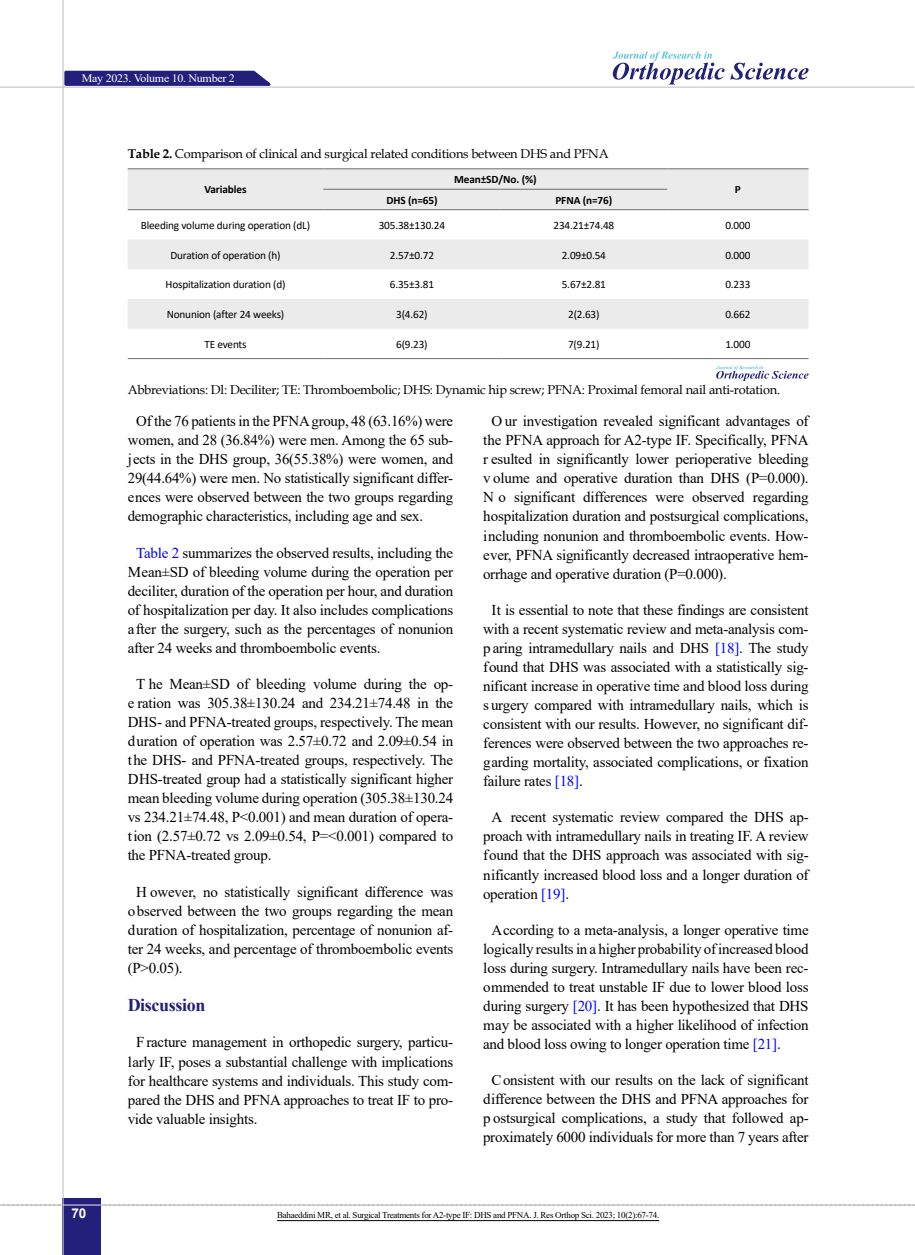
<style>
.page{position:relative;width:915px;height:1255px;background:#fff}
.page>*{position:absolute;margin:0;border:0;box-sizing:border-box;transform-origin:0 0}
.t1{font:700 18px "Times New Roman";letter-spacing:-.02em;color:#22207a}
.t2{font:15px/19px "Times New Roman";letter-spacing:-.015em;color:#000;text-align:justify}
.t3{font:700 13.5px "Arial";color:#fff}
.t4{font:12.75px "Book Antiqua";letter-spacing:-.015em;color:#000}
.t5{font:11.4px "Times New Roman";letter-spacing:-.025em;color:#fff;scale:1.05 1}
.t6{font:11.25px "Calibri";letter-spacing:-.015em;color:#000}
.t7{font:700 11.25px "Calibri";letter-spacing:-.01em;color:#000}
.t8{font:9px "Times New Roman";letter-spacing:-.03em;color:#000}
.s1{font-weight:700}
.s2{color:#00f}
</style>
<div class="page">
<svg style="left:0;top:1204px;width:915px;height:1px"></svg>
<div style="left:63px;top:1198px;width:38px;height:56px;background:#22207a"></div>
<hr style="left:62px;top:0;width:2px;height:1254px;background:#c2c4c6">
<hr style="left:63px;top:1204px;width:38px;height:1px;background:#ebebec">
<svg style="left:63px;top:69px;width:215px;height:18px;background:#504f95"></svg>
<svg style="left:612px;top:51px;width:196px;height:33px"></svg>
<hr style="left:0;top:87px;width:914px;height:1px;background:#c2c4c6">
<svg style="left:128px;top:169px;width:680px;height:160px;fill:#ebebec"></svg>
<hr style="left:128px;top:168px;width:195px;height:1px;background:#6d6e71">
<hr style="left:128px;top:209px;width:195px;height:1px;background:#6d6e71">
<hr style="left:323px;top:168px;width:177px;height:1px;background:#6d6e71">
<hr style="left:500px;top:168px;width:167px;height:1px;background:#6d6e71">
<hr style="left:667px;top:168px;width:141px;height:1px;background:#6d6e71">
<hr style="left:323px;top:189px;width:177px;height:1px;background:#6d6e71">
<hr style="left:500px;top:189px;width:167px;height:1px;background:#6d6e71">
<hr style="left:667px;top:209px;width:141px;height:1px;background:#6d6e71">
<hr style="left:323px;top:209px;width:177px;height:1px;background:#6d6e71">
<hr style="left:500px;top:209px;width:167px;height:1px;background:#6d6e71">
<hr style="left:128px;top:358px;width:195px;height:1px;background:#6d6e71">
<hr style="left:323px;top:358px;width:177px;height:1px;background:#6d6e71">
<hr style="left:500px;top:358px;width:167px;height:1px;background:#6d6e71">
<hr style="left:667px;top:358px;width:141px;height:1px;background:#6d6e71">
<svg style="left:716px;top:366px;width:92px;height:15px"></svg>
<hr style="left:277px;top:1220px;width:382px;height:1px;background:#000">
<p class="t5" style="left:82px;top:70px;width:147px">May 2023. Volume 10. Number 2</p>
<p class="t4" style="left:128px;top:145px;width:482px"><span class="s1">Table 2.</span> Comparison of clinical and surgical related conditions between DHS and PFNA</p>
<p class="t7" style="left:204px;top:182px;width:43px">Variables</p>
<p class="t7" style="left:454px;top:171px;width:84px">Mean±SD/No. (%)</p>
<p class="t7" style="left:386px;top:192px;width:53px">DHS (n=65)</p>
<p class="t7" style="left:555px;top:192px;width:58px">PFNA (n=76)</p>
<p class="t7" style="left:734px;top:182px;width:7px">P</p>
<p class="t6" style="left:141px;top:217px;width:171px">Bleeding volume during operation (dL)</p>
<p class="t6" style="left:378px;top:217px;width:68px">305.38±130.24</p>
<p class="t6" style="left:553px;top:217px;width:62px">234.21±74.48</p>
<p class="t6" style="left:725px;top:217px;width:26px">0.000</p>
<p class="t6" style="left:170px;top:247px;width:112px">Duration of operation (h)</p>
<p class="t6" style="left:390px;top:247px;width:46px">2.57±0.72</p>
<p class="t6" style="left:561px;top:247px;width:46px">2.09±0.54</p>
<p class="t6" style="left:725px;top:247px;width:26px">0.000</p>
<p class="t6" style="left:165px;top:277px;width:121px">Hospitalization duration (d)</p>
<p class="t6" style="left:390px;top:277px;width:46px">6.35±3.81</p>
<p class="t6" style="left:561px;top:277px;width:46px">5.67±2.81</p>
<p class="t6" style="left:725px;top:277px;width:26px">0.233</p>
<p class="t6" style="left:167px;top:306px;width:119px">Nonunion (after 24 weeks)</p>
<p class="t6" style="left:396px;top:306px;width:33px">3(4.62)</p>
<p class="t6" style="left:568px;top:306px;width:33px">2(2.63)</p>
<p class="t6" style="left:725px;top:306px;width:26px">0.662</p>
<p class="t6" style="left:204px;top:336px;width:44px">TE events</p>
<p class="t6" style="left:396px;top:336px;width:33px">6(9.23)</p>
<p class="t6" style="left:568px;top:336px;width:33px">7(9.21)</p>
<p class="t6" style="left:725px;top:336px;width:26px">1.000</p>
<p class="t4" style="left:128px;top:381px;width:653px">Abbreviations: Dl: Deciliter; TE: Thromboembolic; DHS: Dynamic hip screw; PFNA: Proximal femoral nail anti-rotation.</p>
<p class="t3" style="left:71px;top:1203px;width:17px">70</p>
<p class="t2" style="left:128px;top:411px;width:327px;text-indent:9px">Of the 76 patients in the PFNA group, 48 (63.16%) were women, and 28 (36.84%) were men. Among the 65 sub&shy;jects in the DHS group, 36(55.38%) were women, and 29(44.64%) were men. No statistically significant differ&shy;ences were observed between the two groups regarding demographic characteristics, including age and sex.</p>
<p class="t2" style="left:128px;top:542px;width:327px;text-indent:9px"><span class="s2">Table 2</span> summarizes the observed results, including the Mean±SD of bleeding volume during the operation per deciliter, duration of the operation per hour, and duration of hospitalization per day. It also includes complications after the surgery, such as the percentages of nonunion after 24 weeks and thromboembolic events.</p>
<p class="t2" style="left:128px;top:674px;width:327px;text-indent:9px">T he Mean±SD of bleeding volume during the op&shy;e ration was 305.38±130.24 and 234.21±74.48 in the DHS- and PFNA-treated groups, respectively. The mean duration of operation was 2.57±0.72 and 2.09±0.54 in the DHS- and PFNA-treated groups, respectively. The DHS-treated group had a statistically significant higher mean bleeding volume during operation (305.38±130.24 vs 234.21±74.48, P&lt;0.001) and mean duration of opera&shy;tion (2.57±0.72 vs 2.09±0.54, P=&lt;0.001) compared to the PFNA-treated group.</p>
<p class="t2" style="left:128px;top:881px;width:327px;text-indent:9px">H owever, no statistically significant difference was observed between the two groups regarding the mean duration of hospitalization, percentage of nonunion af&shy;ter 24 weeks, and percentage of thromboembolic events (P&gt;0.05).</p>
<p class="t1" style="left:128px;top:992px;width:79px">Discussion</p>
<p class="t2" style="left:128px;top:1032px;width:327px;text-indent:9px">F racture management in orthopedic surgery, particu&shy;larly IF, poses a substantial challenge with implications for healthcare systems and individuals. This study com&shy;pared the DHS and PFNA approaches to treat IF to pro&shy;vide valuable insights.</p>
<p class="t2" style="left:483px;top:411px;width:327px;text-indent:9px">O ur investigation revealed significant advantages of the PFNA approach for A2-type IF. Specifically, PFNA r esulted in significantly lower perioperative bleeding v olume and operative duration than DHS (P=0.000).<br>N o significant differences were observed regarding hospitalization duration and postsurgical complications, including nonunion and thromboembolic events. How&shy;ever, PFNA significantly decreased intraoperative hem&shy;orrhage and operative duration (P=0.000).</p>
<p class="t2" style="left:483px;top:599px;width:327px;text-indent:9px">It is essential to note that these findings are consistent with a recent systematic review and meta-analysis com&shy;p aring intramedullary nails and DHS <span class="s2">[18]</span>. The study found that DHS was associated with a statistically sig&shy;nificant increase in operative time and blood loss during s urgery compared with intramedullary nails, which is consistent with our results. However, no significant dif&shy;ferences were observed between the two approaches re&shy;garding mortality, associated complications, or fixation failure rates <span class="s2">[18]</span>.</p>
<p class="t2" style="left:483px;top:807px;width:327px;text-indent:9px">A recent systematic review compared the DHS ap&shy;proach with intramedullary nails in treating IF. A review found that the DHS approach was associated with sig&shy;nificantly increased blood loss and a longer duration of operation <span class="s2">[19]</span>.</p>
<p class="t2" style="left:483px;top:919px;width:327px;text-indent:9px">According to a meta-analysis, a longer operative time logically results in a higher probability of increased blood loss during surgery. Intramedullary nails have been rec&shy;ommended to treat unstable IF due to lower blood loss during surgery <span class="s2">[20]</span>. It has been hypothesized that DHS may be associated with a higher likelihood of infection and blood loss owing to longer operation time <span class="s2">[21]</span>.</p>
<p class="t2" style="left:483px;top:1070px;width:327px;text-align:center">Consistent with our results on the lack of significant difference between the DHS and PFNA approaches for p ostsurgical complications, a study that followed ap&shy;proximately 6000 individuals for more than 7 years after</p>
<p class="t8" style="left:277px;top:1208px;width:383px">Bahaeddini MR, et al. Surgical Treatments for A2-type IF: DHS and PFNA. J. Res Orthop Sci. 2023; 10(2):67-74.</p>
</div>
